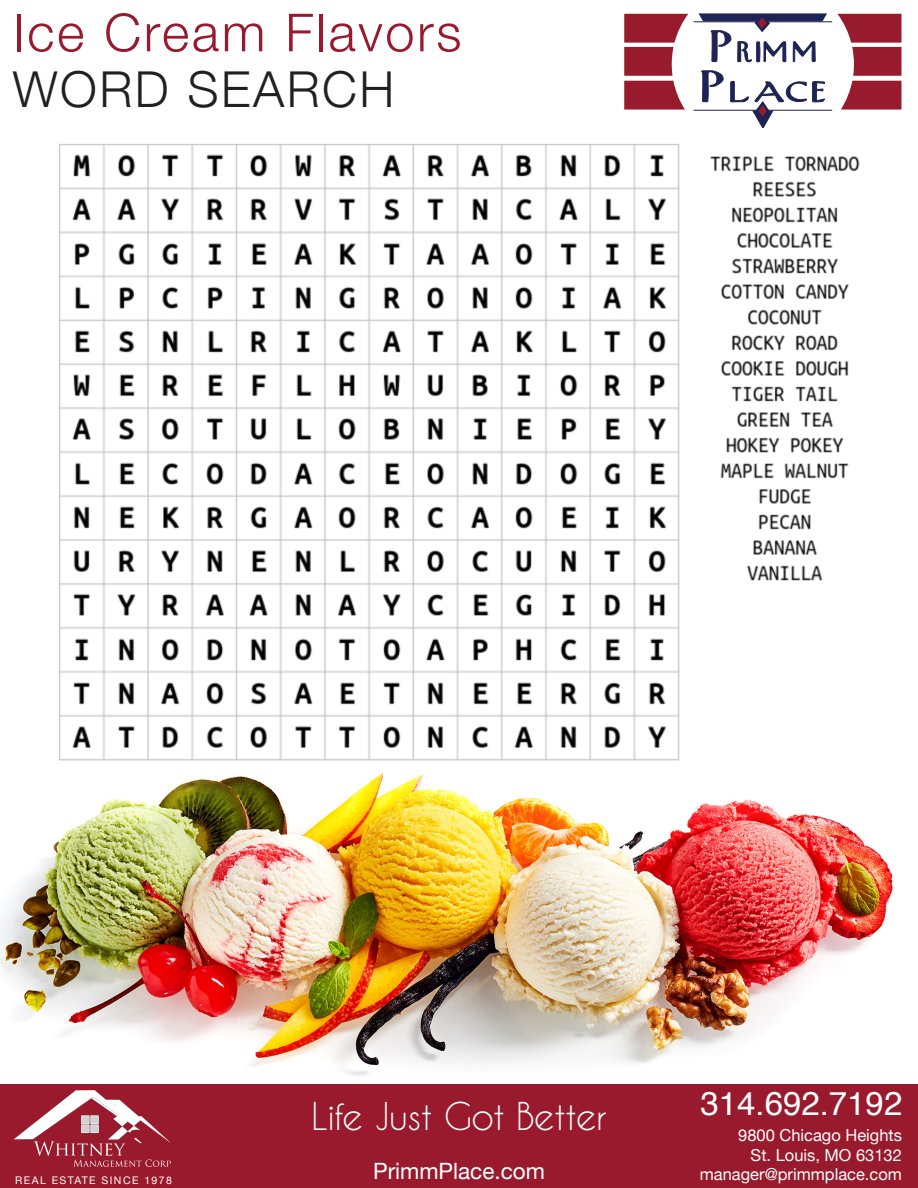
<style>
.page{position:relative;width:918px;height:1188px;background:#fff}
.page>*{position:absolute;margin:0;border:0;box-sizing:border-box;transform-origin:0 0}
.t1{font:300 52.5px "Helvetica Neue";letter-spacing:.05em;color:#991a2d}
.t2{font:300 49.5px "Helvetica Neue";letter-spacing:.05em;color:#231f20}
.t3{font:36px "Caviar Dreams";letter-spacing:-.02em;color:#fff}
.t4{font:33px "Helvetica";color:#fff}
.t5{font:22.5px "Helvetica Neue";color:#fff}
.t6{font:16.5px "Helvetica Neue";color:#fff}
.t7{font:10.5px "Helvetica Neue";letter-spacing:.14em;color:#fff}
</style>
<div class="page">
<div style="left:0;top:1085px;width:918px;height:103px;background:#991a2d"></div>
<svg style="left:624px;top:14px;width:278px;height:114px"></svg>
<svg style="left:14px;top:1090px;width:157px;height:77px"></svg>
<div style="left:81px;top:1125px;width:8px;height:8px;border:1px solid #aaa9a9"></div>
<div style="left:82px;top:1125px;width:7px;height:8px;border:1px solid #f1f1f1"></div>
<div style="left:82px;top:1125px;width:7px;height:7px;background:#d1d1d1"></div>
<div style="left:91px;top:1125px;width:7px;height:8px;border:1px solid #f1f1f1"></div>
<div style="left:91px;top:1125px;width:7px;height:7px;background:#d1d1d1"></div>
<div style="left:91px;top:1116px;width:7px;height:8px;border:1px solid #aaa9a9"></div>
<div style="left:91px;top:1116px;width:7px;height:7px;background:#d1d1d1"></div>
<div style="left:81px;top:1116px;width:8px;height:8px;border:1px solid #aaa9a9"></div>
<div style="left:82px;top:1116px;width:7px;height:7px;background:#d1d1d1"></div>
<img style="left:59px;top:144px;width:801px;height:617px">
<img style="left:0;top:772px;width:893px;height:304px">
<p class="t1" style="left:13px;top:-10px;width:450px">Ice Cream Flavors</p>
<p class="t2" style="left:13px;top:49px;width:383px">WORD SEARCH</p>
<p class="t7" style="left:15px;top:1172px;width:158px">REAL ESTATE SINCE 1978</p>
<p class="t4" style="left:701px;top:1078px;width:203px">314.692.7192</p>
<p class="t6" style="left:738px;top:1123px;width:165px">9800 Chicago Heights</p>
<p class="t6" style="left:751px;top:1143px;width:153px">St. Louis, MO 63132</p>
<p class="t3" style="left:311px;top:1094px;width:297px">Life Just Got Better</p>
<p class="t5" style="left:373px;top:1155px;width:173px">PrimmPlace.com</p>
<p class="t6" style="left:700px;top:1163px;width:204px">manager@primmplace.com</p>
</div>
